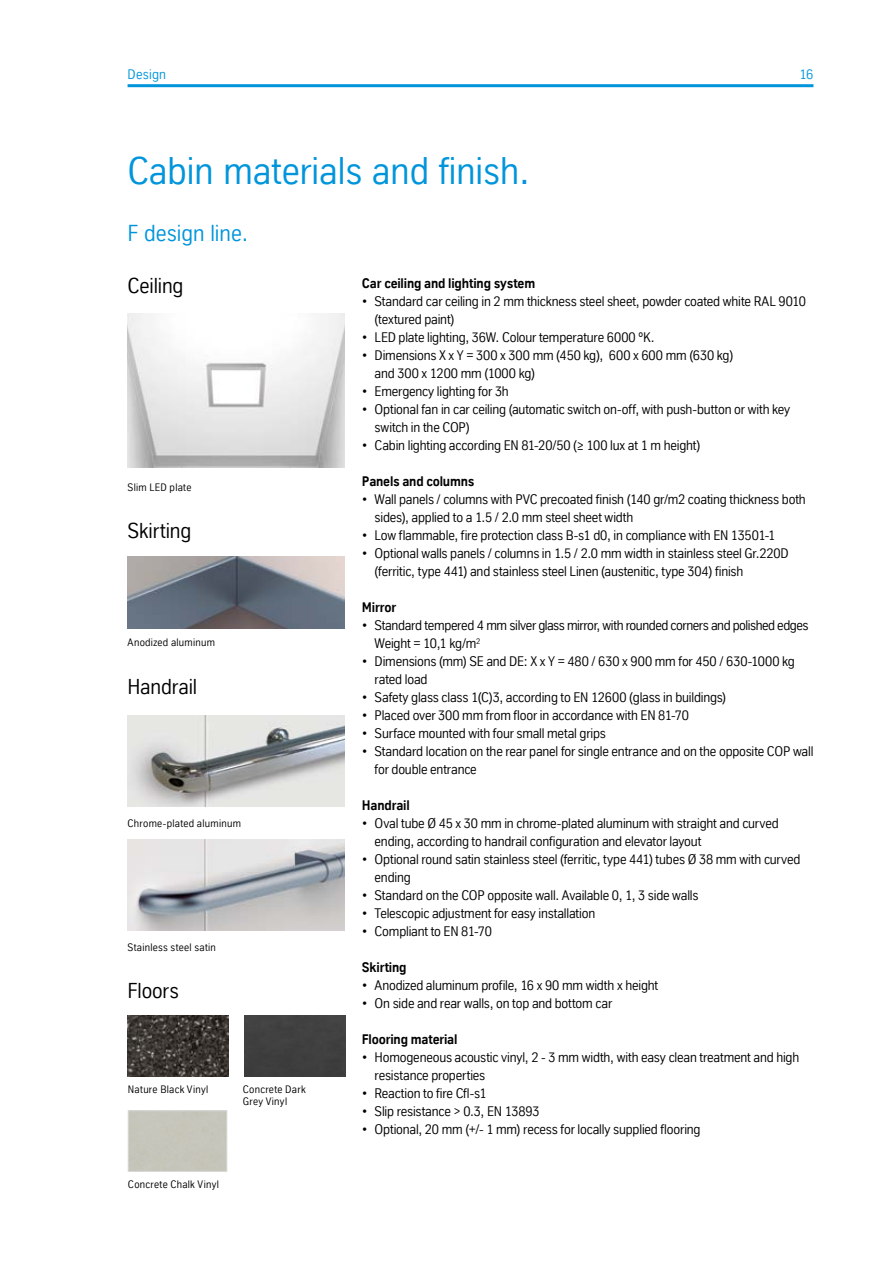
<style>
.page{position:relative;width:893px;height:1263px;background:#fff}
.page>*{position:absolute;margin:0;border:0;box-sizing:border-box;transform-origin:0 0}
.t1{font:37.5px "TK Type";color:#0095db}
.t2{font:22.5px "TK Type";color:#0095db}
.t3{font:21px "TK Type";letter-spacing:-.01em;color:#000}
.t4{font:13.5px/18px "TK Type";letter-spacing:-.015em;color:#000}
.t5{font:700 13.5px "TK Type";letter-spacing:-.01em;color:#000}
.t6{font:13.5px "TK Type";letter-spacing:.015em;color:#0095db}
.t7{font:10.5px/12px "TK Type";letter-spacing:.025em;color:#000}
</style>
<div class="page">
<hr style="left:128px;top:84px;width:685px;height:3px;background:#0095db">
<img style="left:128px;top:556px;width:216px;height:72px">
<img style="left:128px;top:715px;width:217px;height:91px">
<img style="left:128px;top:839px;width:217px;height:91px">
<div style="left:245px;top:1015px;width:100px;height:61px;background:#403f40"></div>
<img style="left:128px;top:1015px;width:101px;height:61px">
<div style="left:128px;top:1110px;width:99px;height:62px;border:1px solid #dadada"></div>
<img style="left:128px;top:314px;width:217px;height:153px">
<p class="t6" style="left:128px;top:66px;width:40px">Design</p>
<p class="t6" style="left:799px;top:66px;width:16px">16</p>
<h1 class="t1" style="left:128px;top:150px;width:404px">Cabin materials and finish.</h1>
<h2 class="t2" style="left:128px;top:221px;width:122px">F design line.</h2>
<h3 class="t3" style="left:128px;top:273px;width:57px">Ceiling</h3>
<p class="t7" style="left:128px;top:481px;width:65px">Slim LED plate</p>
<h3 class="t3" style="left:128px;top:519px;width:65px">Skirting</h3>
<p class="t7" style="left:128px;top:637px;width:89px">Anodized aluminum</p>
<h3 class="t3" style="left:128px;top:675px;width:71px">Handrail</h3>
<p class="t7" style="left:128px;top:817px;width:115px">Chrome-plated aluminum</p>
<p class="t7" style="left:128px;top:941px;width:90px">Stainless steel satin</p>
<h3 class="t3" style="left:128px;top:979px;width:53px">Floors</h3>
<p class="t7" style="left:128px;top:1083px;width:82px">Nature Black Vinyl</p>
<p class="t7" style="left:243px;top:1083px;width:64px">Concrete Dark<br>Grey Vinyl</p>
<p class="t7" style="left:128px;top:1178px;width:92px">Concrete Chalk Vinyl</p>
<p class="t5" style="left:362px;top:276px;width:175px">Car ceiling and lighting system</p>
<p class="t4" style="left:375px;top:292px;width:433px;text-indent:-13px">• Standard car ceiling in 2 mm thickness steel sheet, powder coated white RAL 9010 (textured paint)</p>
<p class="t4" style="left:362px;top:328px;width:294px">• LED plate lighting, 36W. Colour temperature 6000 ºK.</p>
<p class="t4" style="left:375px;top:346px;width:360px;text-indent:-13px">• Dimensions X x Y = 300 x 300 mm (450 kg), 600 x 600 mm (630 kg) and 300 x 1200 mm (1000 kg)</p>
<p class="t4" style="left:362px;top:382px;width:148px">• Emergency lighting for 3h</p>
<p class="t4" style="left:375px;top:400px;width:417px;text-indent:-13px">• Optional fan in car ceiling (automatic switch on-off, with push‑button or with key switch in the COP)</p>
<p class="t4" style="left:362px;top:436px;width:340px">• Cabin lighting according EN 81-20/50 (≥ 100 lux at 1 m height)</p>
<p class="t5" style="left:362px;top:474px;width:114px">Panels and columns</p>
<p class="t4" style="left:375px;top:490px;width:433px;text-indent:-13px">• Wall panels / columns with PVC precoated finish (140 gr/m2 coating thickness both sides), applied to a 1.5 / 2.0 mm steel sheet width</p>
<p class="t4" style="left:362px;top:526px;width:415px">• Low flammable, fire protection class B-s1 d0, in compliance with EN 13501-1</p>
<p class="t4" style="left:375px;top:544px;width:416px;text-indent:-13px">• Optional walls panels / columns in 1.5 / 2.0 mm width in stainless steel Gr.220D (ferritic, type 441) and stainless steel Linen (austenitic, type 304) finish</p>
<p class="t5" style="left:362px;top:600px;width:36px">Mirror</p>
<p class="t4" style="left:375px;top:616px;width:435px;text-indent:-13px">• Standard tempered 4 mm silver glass mirror, with rounded corners and polished edges<br>Weight = 10,1 kg/m<sup>2</sup></p>
<p class="t4" style="left:375px;top:652px;width:422px;text-indent:-13px">• Dimensions (mm) SE and DE: X x Y = 480 / 630 x 900 mm for 450 / 630-1000 kg rated load</p>
<p class="t4" style="left:362px;top:688px;width:366px">• Safety glass class 1(C)3, according to EN 12600 (glass in buildings)</p>
<p class="t4" style="left:362px;top:706px;width:329px">• Placed over 300 mm from floor in accordance with EN 81-70</p>
<p class="t4" style="left:362px;top:724px;width:246px">• Surface mounted with four small metal grips</p>
<p class="t4" style="left:375px;top:742px;width:440px;text-indent:-13px">• Standard location on the rear panel for single entrance and on the opposite COP wall for double entrance</p>
<p class="t5" style="left:362px;top:798px;width:49px">Handrail</p>
<p class="t4" style="left:375px;top:814px;width:406px;text-indent:-13px">• Oval tube Ø 45 x 30 mm in chrome-plated aluminum with straight and curved ending, according to handrail configuration and elevator layout</p>
<p class="t4" style="left:375px;top:850px;width:427px;text-indent:-13px">• Optional round satin stainless steel (ferritic, type 441) tubes Ø 38 mm with curved ending</p>
<p class="t4" style="left:362px;top:886px;width:338px">• Standard on the COP opposite wall. Available 0, 1, 3 side walls</p>
<p class="t4" style="left:362px;top:904px;width:235px">• Telescopic adjustment for easy installation</p>
<p class="t4" style="left:362px;top:922px;width:132px">• Compliant to EN 81-70</p>
<p class="t5" style="left:362px;top:960px;width:46px">Skirting</p>
<p class="t4" style="left:362px;top:976px;width:298px">• Anodized aluminum profile, 16 x 90 mm width x height</p>
<p class="t4" style="left:362px;top:994px;width:252px">• On side and rear walls, on top and bottom car</p>
<p class="t5" style="left:362px;top:1032px;width:97px">Flooring material</p>
<p class="t4" style="left:375px;top:1048px;width:426px;text-indent:-13px">• Homogeneous acoustic vinyl, 2 - 3 mm width, with easy clean treatment and high resistance properties</p>
<p class="t4" style="left:362px;top:1084px;width:126px">• Reaction to fire Cfl-s1</p>
<p class="t4" style="left:362px;top:1102px;width:179px">• Slip resistance &gt; 0.3, EN 13893</p>
<p class="t4" style="left:362px;top:1120px;width:340px">• Optional, 20 mm (+/- 1 mm) recess for locally supplied flooring</p>
</div>
